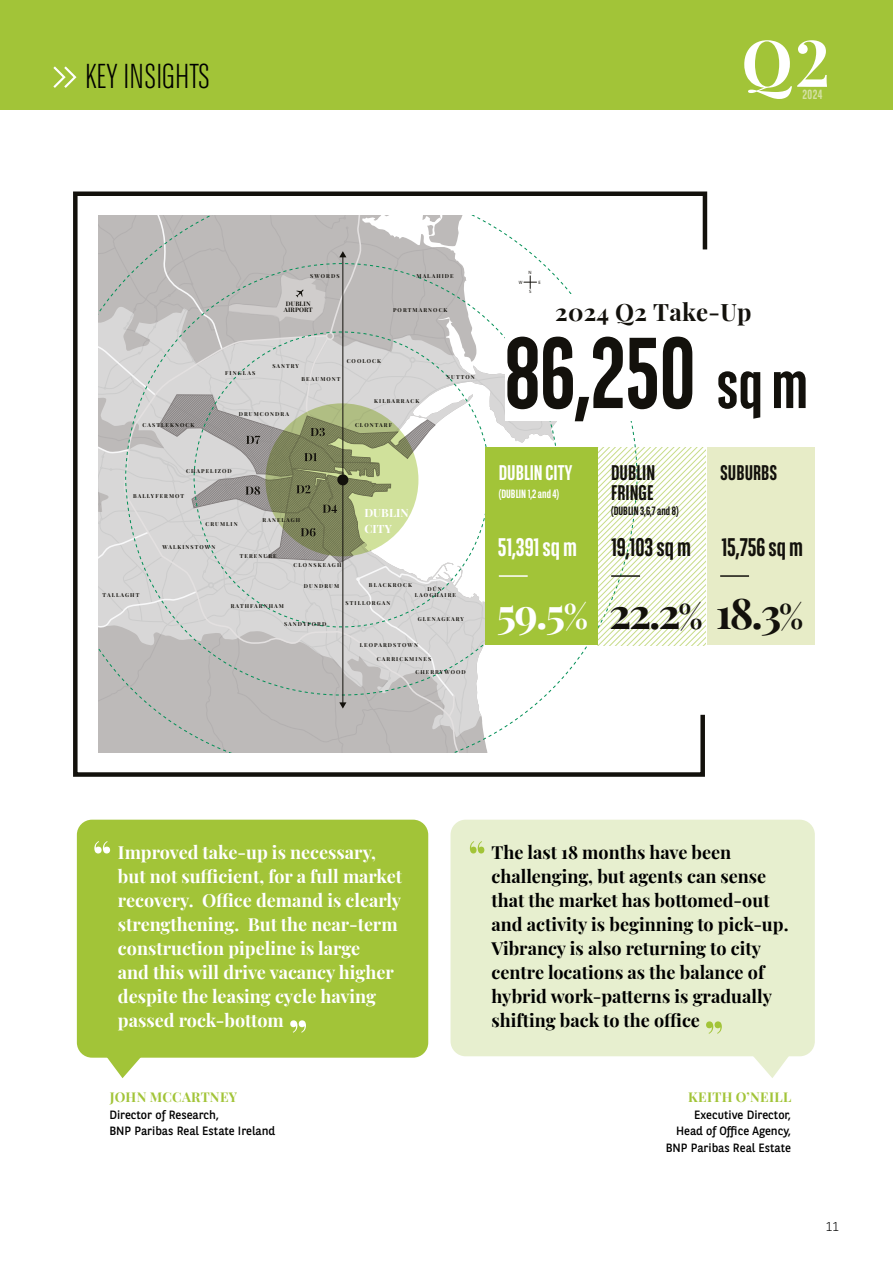
<style>
.page{position:relative;width:893px;height:1263px;background:#fff}
.page>*{position:absolute;margin:0;border:0;box-sizing:border-box;transform-origin:0 0}
.t1{font:700 100.35px "BNPP Sans Condensed";color:#13110c}
.t2{font:700 64.5px "Playfair Display";color:#fff}
.t3{font:700 42.3px "Playfair Display";color:#13110c}
.t4{font:700 42.3px "Playfair Display";color:#fff}
.t5{font:300 34.5px "BNPP Sans Condensed";color:#000}
.t6{font:700 25.5px "BNPP Sans Condensed";color:#13110c}
.t7{font:700 25.5px "BNPP Sans Condensed";color:#fff}
.t8{font:700 24px "Playfair Display";letter-spacing:.01em;color:#13110c}
.t9{font:700 21.15px/19.5px "BNPP Sans Condensed";color:#13110c}
.t10{font:700 21.15px "BNPP Sans Condensed";color:#fff}
.t11{font:700 18px/24px "Playfair Display";color:#000}
.t12{font:700 18px/24px "Playfair Display";color:#fff}
.t13{font:700 13.5px "Playfair Display";letter-spacing:.02em;color:#a2c438}
.t14{font:700 13.2px "BNPP Sans Condensed";color:#d4e1a4}
.t15{font:300 12.75px "BNPP Sans";color:#000}
.t16{font:12px/16.5px "BNPP Sans";color:#000}
.t17{font:700 12px "BNPP Sans Condensed";color:#13110c}
.t18{font:700 12px "BNPP Sans Condensed";color:#fff}
.t19{font:700 11.4px/15.3px "Playfair Display";letter-spacing:.01em;color:#fff}
.t20{font:700 6.3px/6.3px "Playfair Display";letter-spacing:.02em;color:#13110c;text-align:center}
.t21{font:700 5.4px/5.6px "Playfair Display";letter-spacing:.2em;color:#13110c;text-align:center}
.t22{font:4.65px "Myriad Pro";color:#13110c}
.t23{font:4.65px "Myriad Pro";color:#13110c;scale:.93 1}
.s1{font-size:67.35px}
.s2{font-size:33.3px}
</style>
<div class="page">
<div style="left:0;top:0;width:893px;height:110px;background:#a2c438"></div>
<div style="left:450px;top:820px;width:365px;height:236px;background:#e7efcf;border-radius:15px"></div>
<svg style="left:749px;top:1056px;width:43px;height:22px"></svg>
<svg style="left:706px;top:1021px;width:16px;height:13px"></svg>
<svg style="left:470px;top:841px;width:14px;height:12px"></svg>
<div style="left:77px;top:820px;width:351px;height:238px;background:#a2c438;border-radius:15px"></div>
<svg style="left:103px;top:1057px;width:43px;height:21px"></svg>
<svg style="left:290px;top:1020px;width:16px;height:13px"></svg>
<svg style="left:94px;top:841px;width:16px;height:12px"></svg>
<svg style="left:73px;top:191px;width:635px;height:586px"></svg>
<svg style="left:598px;top:447px;width:108px;height:198px"></svg>
<div style="left:707px;top:447px;width:108px;height:198px;background:#e7ecc7"></div>
<hr style="left:611px;top:575px;width:29px;height:2px;background:#13110c">
<hr style="left:720px;top:575px;width:29px;height:2px;background:#13110c">
<div style="left:485px;top:447px;width:113px;height:198px;background:#a2c438"></div>
<hr style="left:499px;top:575px;width:29px;height:2px;background:#fff">
<div style="left:536px;top:295px;width:241px;height:41px;background:#fff"></div>
<div style="left:505px;top:333px;width:303px;height:88px;background:#fff"></div>
<svg style="left:53px;top:66px;width:24px;height:22px"></svg>
<h3 class="t5" style="left:85px;top:54px;width:126px">KEY INSIGHTS</h3>
<h2 class="t2" style="left:741px;top:12px;width:90px">Q2</h2>
<h3 class="t14" style="left:802px;top:87px;width:21px">2024</h3>
<p class="t21" style="left:142px;top:422px;width:53px">CASTLEKNOCK</p>
<p class="t22" style="left:529px;top:269px;width:5px">N</p>
<p class="t21" style="left:416px;top:272px;width:39px">MALAHIDE</p>
<p class="t21" style="left:310px;top:272px;width:31px">SWORDS</p>
<p class="t20" style="left:284px;top:299px;width:30px">DUBLIN<br>AIRPORT</p>
<p class="t23" style="left:519px;top:279px;width:5px">W</p>
<p class="t22" style="left:539px;top:279px;width:4px">E</p>
<p class="t22" style="left:529px;top:289px;width:4px">S</p>
<h3 class="t8" style="left:555px;top:293px;width:198px">2024 Q2 Take-Up</h3>
<h1 class="t1" style="left:505px;top:315px;width:305px">86,250 <span class="s1">sq m</span></h1>
<p class="t21" style="left:393px;top:307px;width:56px">PORTMARNOCK</p>
<p class="t21" style="left:347px;top:358px;width:36px">COOLOCK</p>
<p class="t21" style="left:272px;top:362px;width:28px">SANTRY</p>
<p class="t21" style="left:225px;top:370px;width:31px">FINGLAS</p>
<p class="t21" style="left:447px;top:374px;width:29px">SUTTON</p>
<p class="t21" style="left:301px;top:375px;width:41px">BEAUMONT</p>
<p class="t21" style="left:374px;top:398px;width:47px">KILBARRACK</p>
<p class="t21" style="left:508px;top:399px;width:28px">HOWTH</p>
<p class="t21" style="left:239px;top:410px;width:52px">DRUMCONDRA</p>
<p class="t21" style="left:355px;top:422px;width:38px">CLONTARF</p>
<p class="t21" style="left:186px;top:467px;width:47px">CHAPELIZOD</p>
<p class="t21" style="left:133px;top:493px;width:53px">BALLYFERMOT</p>
<p class="t21" style="left:205px;top:521px;width:34px">CRUMLIN</p>
<p class="t21" style="left:162px;top:544px;width:54px">WALKINSTOWN</p>
<p class="t21" style="left:262px;top:516px;width:39px">RANELAGH</p>
<p class="t21" style="left:103px;top:591px;width:38px">TALLAGHT</p>
<p class="t21" style="left:240px;top:553px;width:38px">TERENURE</p>
<p class="t21" style="left:294px;top:562px;width:49px">CLONSKEAGH</p>
<p class="t21" style="left:304px;top:582px;width:37px">DUNDRUM</p>
<h3 class="t19" style="left:364px;top:504px;width:46px">DUBLIN<br>CITY</h3>
<p class="t21" style="left:369px;top:582px;width:44px">BLACKROCK</p>
<p class="t21" style="left:415px;top:586px;width:43px">DÚN<br>LAOGHAIRE</p>
<p class="t21" style="left:231px;top:603px;width:55px">RATHFARNHAM</p>
<p class="t21" style="left:284px;top:621px;width:44px">SANDYFORD</p>
<p class="t21" style="left:345px;top:600px;width:46px">STILLORGAN</p>
<p class="t21" style="left:418px;top:615px;width:48px">GLENAGEARY</p>
<p class="t21" style="left:360px;top:641px;width:60px">LEOPARDSTOWN</p>
<p class="t21" style="left:377px;top:656px;width:56px">CARRICKMINES</p>
<p class="t21" style="left:415px;top:669px;width:52px">CHERRYWOOD</p>
<h3 class="t10" style="left:499px;top:460px;width:75px">DUBLIN CITY</h3>
<h3 class="t18" style="left:499px;top:487px;width:62px">(DUBLIN 1,2 and 4)</h3>
<h3 class="t9" style="left:611px;top:463px;width:46px">DUBLIN<br>FRINGE</h3>
<h3 class="t17" style="left:611px;top:504px;width:69px">(DUBLIN 3,6,7 and 8)</h3>
<h3 class="t9" style="left:720px;top:463px;width:59px">SUBURBS</h3>
<h3 class="t7" style="left:498px;top:532px;width:81px">51,391 sq m</h3>
<h3 class="t6" style="left:611px;top:532px;width:193px">19,103 sq m 15,756 sq m</h3>
<h3 class="t4" style="left:497px;top:579px;width:93px">59.5<span class="s2">%</span></h3>
<h3 class="t3" style="left:609px;top:579px;width:196px">22.2<span class="s2">%</span> 18.3<span class="s2">%</span></h3>
<p class="t12" style="left:118px;top:839px;width:286px">Improved take-up is necessary, but not sufficient, for a full market recovery. Office demand is clearly strengthening. But the near-term construction pipeline is large<br>and this will drive vacancy higher despite the leasing cycle having passed rock-bottom</p>
<h3 class="t13" style="left:110px;top:1087px;width:129px">JOHN MCCARTNEY</h3>
<h3 class="t16" style="left:109px;top:1106px;width:167px">Director of Research,<br>BNP Paribas Real Estate Ireland</h3>
<p class="t11" style="left:492px;top:839px;width:298px">The last 18 months have been challenging, but agents can sense that the market has bottomed-out and activity is beginning to pick-up.<br>Vibrancy is also returning to city centre locations as the balance of hybrid work-patterns is gradually shifting back to the office</p>
<h3 class="t13" style="left:688px;top:1087px;width:104px">KEITH O’NEILL</h3>
<h3 class="t16" style="left:666px;top:1106px;width:127px;text-align:right">Executive Director,<br>Head of Office Agency,<br>BNP Paribas Real Estate</h3>
<h3 class="t15" style="left:826px;top:1218px;width:15px">11</h3>
</div>
